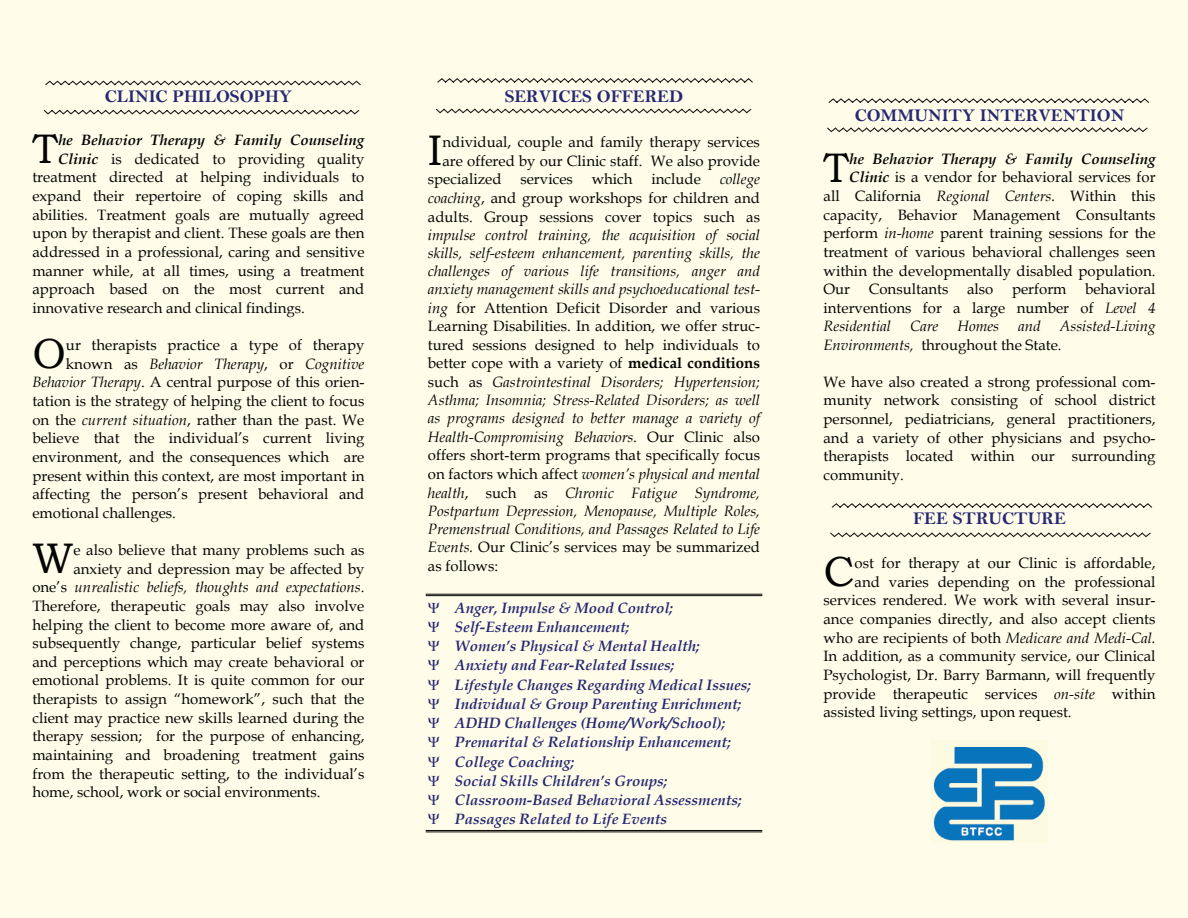
<style>
.page{position:relative;width:1188px;height:918px;background:#fffde9}
.page>*{position:absolute;margin:0;border:0;box-sizing:border-box;transform-origin:0 0}
.t1{font:42.75px "Bookman Old Style";color:#040503}
.t2{font:42px "Bookman Old Style";color:#040503}
.t3{font:41.25px "Bookman Old Style";color:#040503}
.t4{font:700 18px "Bell";color:#272873}
.t5{font:15px/18.6px "Book Antiqua";color:#040503;text-align:justify}
.t6{font:italic 15px/18.5px "Book Antiqua";color:#040503;text-align:justify}
.t7{font:italic 700 15px/19.2px "Book Antiqua";color:#272873}
.t8{font:italic 700 15px "Book Antiqua";color:#040503}
.s1{font-weight:700;font-style:italic}
.s2{font-style:normal}
.s3{font-style:italic}
.s4{font-weight:700;font-style:normal}
</style>
<div class="page">
<hr style="left:426px;top:594px;width:336px;height:1px;background:#040503">
<hr style="left:426px;top:595px;width:336px;height:1px;background:#040503">
<hr style="left:426px;top:832px;width:336px;height:1px;background:#040503">
<hr style="left:426px;top:830px;width:336px;height:1px;background:#040503">
<img style="left:933px;top:747px;width:112px;height:94px">
<svg style="left:437px;top:78px;width:316px;height:5px"></svg>
<svg style="left:435px;top:108px;width:317px;height:6px"></svg>
<svg style="left:828px;top:98px;width:321px;height:5px"></svg>
<svg style="left:827px;top:127px;width:321px;height:6px"></svg>
<svg style="left:45px;top:80px;width:316px;height:6px"></svg>
<svg style="left:43px;top:109px;width:317px;height:6px"></svg>
<svg style="left:831px;top:503px;width:322px;height:5px"></svg>
<svg style="left:830px;top:532px;width:321px;height:6px"></svg>
<p class="t4" style="left:105px;top:87px;width:189px">CLINIC PHILOSOPHY</p>
<p class="t8" style="left:58px;top:131px;width:308px">he Behavior Therapy &amp; Family Counseling</p>
<p class="t5" style="left:58px;top:150px;width:308px"><span class="s1">Clinic</span> is dedicated to providing quality</p>
<p class="t5" style="left:32px;top:168px;width:334px">treatment directed at helping individuals to</p>
<p class="t5" style="left:32px;top:187px;width:334px">expand their repertoire of coping skills and</p>
<p class="t5" style="left:32px;top:206px;width:334px">abilities. Treatment goals are mutually agreed</p>
<p class="t5" style="left:32px;top:224px;width:334px">upon by therapist and client. These goals are then</p>
<p class="t5" style="left:32px;top:243px;width:334px">addressed in a professional, caring and sensitive</p>
<p class="t5" style="left:32px;top:261px;width:334px">manner while, at all times, using a treatment</p>
<p class="t5" style="left:32px;top:280px;width:334px">approach based on the most current and</p>
<p class="t5" style="left:32px;top:299px;width:274px">innovative research and clinical findings.</p>
<p class="t5" style="left:66px;top:336px;width:300px">ur therapists practice a type of therapy</p>
<p class="t6" style="left:66px;top:355px;width:300px"><span class="s2">known as</span> Behavior Therapy<span class="s2">, or</span> Cognitive</p>
<p class="t5" style="left:32px;top:373px;width:334px"><span class="s3">Behavior Therapy</span>. A central purpose of this orien-</p>
<p class="t5" style="left:32px;top:392px;width:334px">tation is the strategy of helping the client to focus</p>
<p class="t5" style="left:32px;top:411px;width:334px">on the <span class="s3">current situation</span>, rather than the past. We</p>
<p class="t5" style="left:32px;top:429px;width:334px">believe that the individual’s current living</p>
<p class="t5" style="left:32px;top:448px;width:334px">environment, and the consequences which are</p>
<p class="t5" style="left:32px;top:466px;width:334px">present within this context, are most important in</p>
<p class="t5" style="left:32px;top:485px;width:334px">affecting the person’s present behavioral and</p>
<p class="t5" style="left:32px;top:504px;width:145px">emotional challenges.</p>
<p class="t5" style="left:73px;top:541px;width:293px">e also believe that many problems such as</p>
<p class="t5" style="left:73px;top:560px;width:292px">anxiety and depression may be affected by</p>
<p class="t6" style="left:32px;top:578px;width:334px"><span class="s2">one’s</span> unrealistic beliefs, thoughts and expectations<span class="s2">.</span></p>
<p class="t5" style="left:32px;top:597px;width:334px">Therefore, therapeutic goals may also involve</p>
<p class="t5" style="left:32px;top:615px;width:334px">helping the client to become more aware of, and</p>
<p class="t5" style="left:32px;top:634px;width:334px">subsequently change, particular belief systems</p>
<p class="t5" style="left:32px;top:653px;width:334px">and perceptions which may create behavioral or</p>
<p class="t5" style="left:32px;top:671px;width:334px">emotional problems. It is quite common for our</p>
<p class="t5" style="left:32px;top:690px;width:334px">therapists to assign “homework”, such that the</p>
<p class="t5" style="left:32px;top:709px;width:334px">client may practice new skills learned during the</p>
<p class="t5" style="left:32px;top:727px;width:334px">therapy session; for the purpose of enhancing,</p>
<p class="t5" style="left:32px;top:746px;width:334px">maintaining and broadening treatment gains</p>
<p class="t5" style="left:32px;top:764px;width:334px">from the therapeutic setting, to the individual’s</p>
<p class="t5" style="left:32px;top:783px;width:290px">home, school, work or social environments.</p>
<h3 class="t3" style="left:32px;top:125px;width:27px">T</h3>
<h2 class="t2" style="left:32px;top:329px;width:35px">O</h2>
<h1 class="t1" style="left:32px;top:533px;width:43px">W</h1>
<p class="t4" style="left:505px;top:87px;width:180px">SERVICES OFFERED</p>
<p class="t5" style="left:442px;top:133px;width:319px">ndividual, couple and family therapy services</p>
<p class="t5" style="left:442px;top:152px;width:319px">are offered by our Clinic staff. We also provide</p>
<p class="t5" style="left:428px;top:170px;width:75px">specialized</p>
<p class="t5" style="left:520px;top:170px;width:54px">services</p>
<p class="t5" style="left:592px;top:170px;width:42px">which</p>
<p class="t5" style="left:651px;top:170px;width:51px">include</p>
<h1 class="t1" style="left:428px;top:125px;width:16px">I</h1>
<p class="t5" style="left:428px;top:170px;width:334px;text-indent:292px"><span class="s3">college coaching</span>, and group workshops for children and adults. Group sessions cover topics such as</p>
<p class="t6" style="left:428px;top:226px;width:334px">impulse control training, the acquisition of social skills, self-esteem enhancement, parenting skills, the challenges of various life transitions, anger and anxiety management skills and psychoeducational test&shy;ing <span class="s2">for Attention Deficit Disorder and various Learning Disabilities. In addition, we offer struc&shy;tured sessions designed to help individuals to better cope with a variety of</span> <span class="s4">medical conditions </span><span class="s2">such as</span> Gastrointestinal Disorders; Hypertension; Asthma; Insomnia; Stress-Related Disorders; as well as programs designed to better manage a variety of Health-Compromising Behaviors<span class="s2">. Our Clinic also offers short-term programs that specifically focus on factors which affect</span> women’s physical and mental health<span class="s2">, such as</span> Chronic Fatigue Syndrome, Postpartum Depression, Menopause, Multiple Roles, Premenstrual Conditions, and Passages Related to Life Events. <span class="s2">Our Clinic’s services may be summarized as follows:</span></p>
<p class="t7" style="left:455px;top:598px;width:298px">Anger, Impulse &amp; Mood Control; Self-Esteem Enhancement;<br>Women’s Physical &amp; Mental Health; Anxiety and Fear-Related Issues;<br>Lifestyle Changes Regarding Medical Issues; Individual &amp; Group Parenting Enrichment; ADHD Challenges (Home/Work/School); Premarital &amp; Relationship Enhancement; College Coaching;<br>Social Skills Children’s Groups; Classroom-Based Behavioral Assessments; Passages Related to Life Events</p>
<p class="t4" style="left:855px;top:105px;width:271px">COMMUNITY INTERVENTION</p>
<p class="t8" style="left:849px;top:150px;width:308px">he Behavior Therapy &amp; Family Counseling</p>
<p class="t5" style="left:849px;top:168px;width:308px"><span class="s1">Clinic</span> is a vendor for behavioral services for</p>
<p class="t5" style="left:824px;top:187px;width:334px">all California <span class="s3">Regional Centers.</span> Within this</p>
<p class="t5" style="left:823px;top:206px;width:334px">capacity, Behavior Management Consultants</p>
<p class="t5" style="left:823px;top:224px;width:334px">perform <span class="s3">in-home</span> parent training sessions for the</p>
<p class="t5" style="left:824px;top:243px;width:334px">treatment of various behavioral challenges seen</p>
<p class="t5" style="left:824px;top:261px;width:334px">within the developmentally disabled population.</p>
<p class="t5" style="left:824px;top:280px;width:334px">Our Consultants also perform behavioral</p>
<p class="t5" style="left:824px;top:299px;width:334px">interventions for a large number of <span class="s3">Level 4</span></p>
<p class="t6" style="left:824px;top:317px;width:69px">Residential</p>
<p class="t6" style="left:910px;top:317px;width:30px">Care</p>
<p class="t6" style="left:957px;top:317px;width:43px">Homes</p>
<p class="t6" style="left:1018px;top:317px;width:24px">and</p>
<h3 class="t3" style="left:824px;top:143px;width:27px">T</h3>
<p class="t6" style="left:824px;top:317px;width:334px;text-indent:236px">Assisted-Living<br>Environments, <span class="s2">throughout the State.</span></p>
<p class="t5" style="left:824px;top:373px;width:334px">We have also created a strong professional com&shy;munity network consisting of school district personnel, pediatricians, general practitioners, and a variety of other physicians and psycho&shy;therapists located within our surrounding community.</p>
<p class="t4" style="left:913px;top:509px;width:154px">FEE STRUCTURE</p>
<p class="t5" style="left:855px;top:554px;width:303px">ost for therapy at our Clinic is affordable,</p>
<p class="t5" style="left:855px;top:573px;width:303px">and varies depending on the professional</p>
<p class="t5" style="left:823px;top:591px;width:334px">services rendered. We work with several insur-</p>
<p class="t5" style="left:823px;top:610px;width:334px">ance companies directly, and also accept clients</p>
<p class="t5" style="left:823px;top:629px;width:334px">who are recipients of both <span class="s3">Medicare and Medi-Cal.</span></p>
<p class="t5" style="left:823px;top:647px;width:334px">In addition, as a community service, our Clinical</p>
<p class="t5" style="left:823px;top:666px;width:334px">Psychologist, Dr. Barry Barmann, will frequently</p>
<p class="t5" style="left:823px;top:684px;width:334px">provide therapeutic services <span class="s3">on-site</span> within</p>
<p class="t5" style="left:823px;top:703px;width:250px">assisted living settings, upon request.</p>
<h2 class="t2" style="left:824px;top:547px;width:33px">C</h2>
</div>
